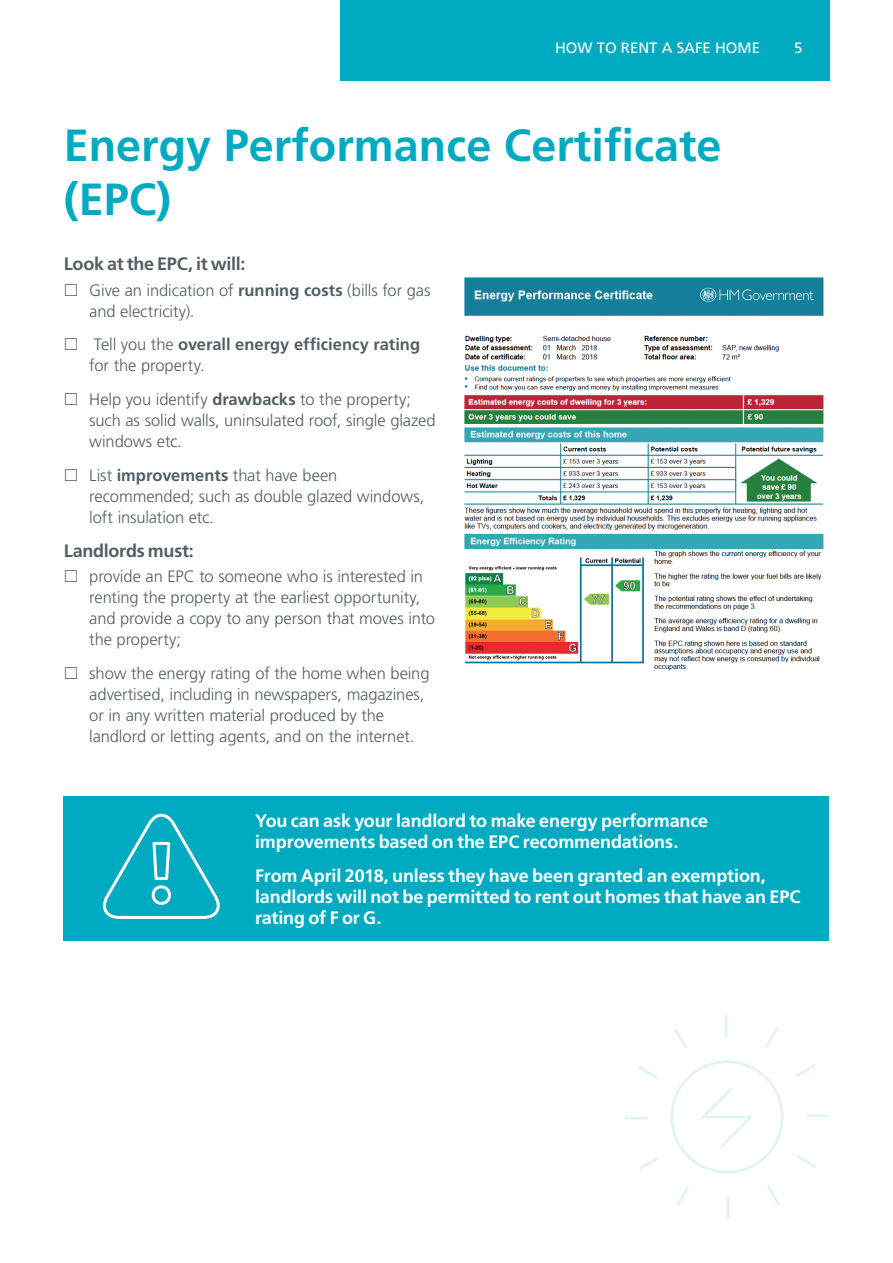
<style>
.page{position:relative;width:893px;height:1263px;background:#fff}
.page>*{position:absolute;margin:0;border:0;box-sizing:border-box;transform-origin:0 0}
.t1{font:700 45px/54px "Frutiger LT Std";color:#00abc1}
.Body_copy{font:700 18px/21px "Frutiger LT Std";letter-spacing:-.005em;color:#fff}
.t2{font:700 18px "Frutiger LT Std";letter-spacing:-.015em;color:#525e65}
.t3{font:300 16.5px/21px "Frutiger LT Std";letter-spacing:-.005em;color:#525e65}
.t4{font:700 16.5px/21px "Frutiger LT Std";color:#525e65}
.t5{font:15px "Frutiger LT Std";color:#fff}
.s1{font-weight:700}
.s2{font-weight:300}
</style>
<div class="page">
<div style="left:340px;top:0;width:489px;height:81px;background:#00abc1"></div>
<svg style="left:625px;top:1015px;width:204px;height:204px"></svg>
<div style="left:64px;top:796px;width:765px;height:144px;background:#00abc1"></div>
<svg style="left:102px;top:813px;width:118px;height:106px"></svg>
<img style="left:464px;top:278px;width:360px;height:393px">
<p class="t5" style="left:555px;top:39px;width:207px">HOW TO RENT A SAFE HOME</p>
<p class="t5" style="left:794px;top:39px;width:10px">5</p>
<h1 class="t1" style="left:64px;top:119px;width:659px">Energy Performance Certificate (EPC)</h1>
<h3 class="t2" style="left:64px;top:253px;width:183px">Look at the EPC, it will:</h3>
<p class="t3" style="left:89px;top:280px;width:343px">Give an indication of <span class="s1">running costs</span> (bills for gas and electricity).</p>
<p class="t4" style="left:89px;top:334px;width:332px"><span class="s2">Tell you the</span> overall energy efficiency rating <span class="s2">for the property.</span></p>
<p class="t3" style="left:89px;top:389px;width:348px">Help you identify <span class="s1">drawbacks</span> to the property; such as solid walls, uninsulated roof, single glazed windows etc.</p>
<p class="t3" style="left:89px;top:465px;width:337px">List <span class="s1">improvements</span> that have been recommended; such as double glazed windows, loft insulation etc.</p>
<h3 class="t2" style="left:64px;top:540px;width:132px">Landlords must:</h3>
<p class="t3" style="left:89px;top:566px;width:347px">provide an EPC to someone who is interested in renting the property at the earliest opportunity, and provide a copy to any person that moves into the property;</p>
<p class="t3" style="left:89px;top:663px;width:342px">show the energy rating of the home when being advertised, including in newspapers, magazines, or in any written material produced by the landlord or letting agents, and on the internet.</p>
<p class="Body_copy" style="left:255px;top:810px;width:455px">You can ask your landlord to make energy performance improvements based on the EPC recommendations.</p>
<p class="Body_copy" style="left:255px;top:865px;width:547px">From April 2018, unless they have been granted an exemption, landlords will not be permitted to rent out homes that have an EPC rating of F or G.</p>
</div>
